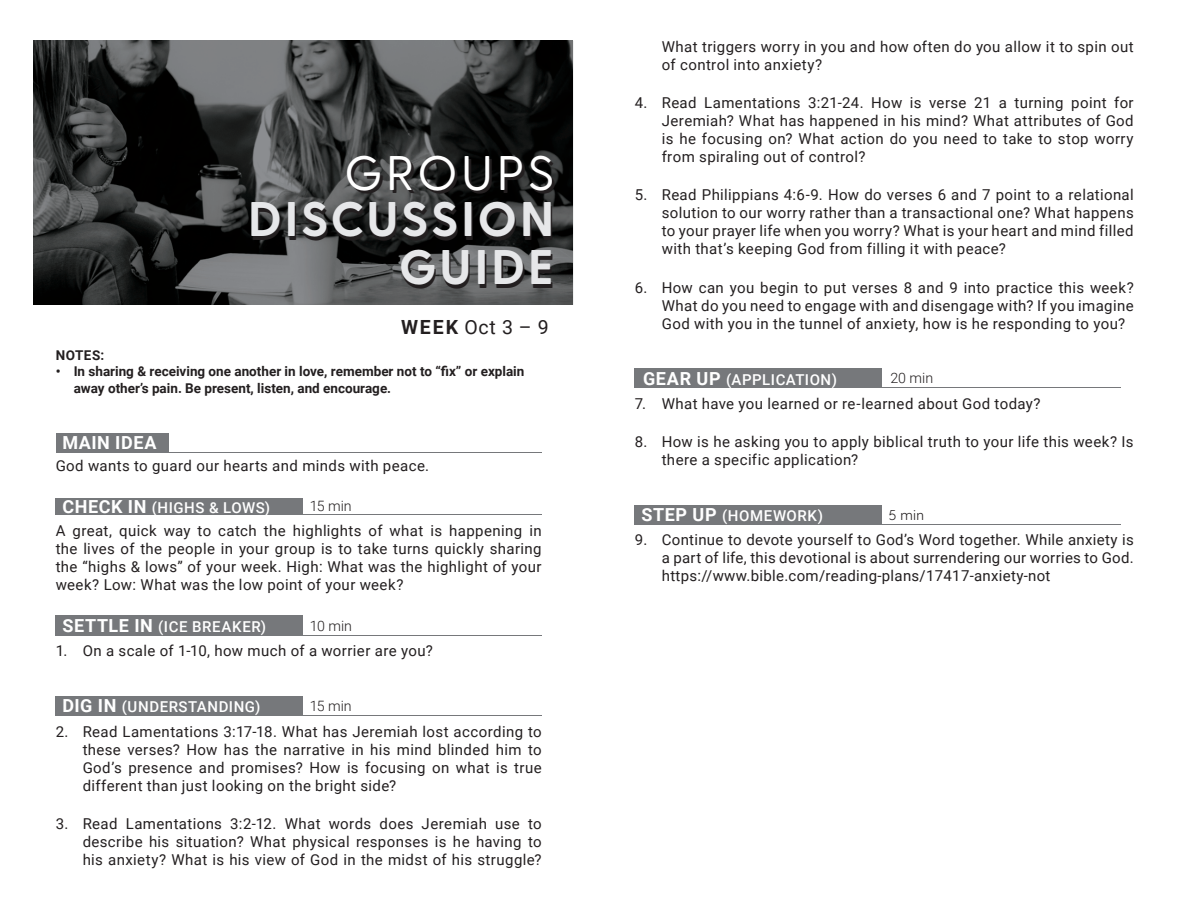
<style>
.page{position:relative;width:1188px;height:918px;background:#fff}
.page>*{position:absolute;margin:0;border:0;box-sizing:border-box;transform-origin:0 0}
.t1{font:700 48.6px/47.4px "Greycliff CF";letter-spacing:.055em;color:#e6e7e9;text-align:right}
.t2{font:48.6px "Greycliff CF";letter-spacing:.08em;color:#fff}
.t3{font:19.5px "Roboto";color:#231f20}
.t4{font:700 18px "Roboto";letter-spacing:.03em;color:#fff}
.t5{font:15px/18px "Roboto";letter-spacing:.025em;color:#231f20;text-align:justify}
.t6{font:500 15px "Roboto";letter-spacing:.035em;color:#fff}
.t7{font:300 14.25px "Roboto";color:#231f20}
.t8{font:300 14.25px "Greycliff CF";color:#231f20}
.t9{font:700 13.5px/16.2px "Roboto";color:#231f20}
.s1{font-weight:700}
.s2{font-weight:700;font-size:18px}
</style>
<div class="page">
<img style="left:33px;top:41px;width:540px;height:264px">
<div style="left:56px;top:433px;width:112px;height:19px;background:#76787b"></div>
<hr style="left:56px;top:452px;width:112px;height:1px;background:#76787b">
<hr style="left:168px;top:452px;width:374px;height:1px;background:#76787b">
<div style="left:56px;top:498px;width:247px;height:16px;background:#76787b"></div>
<hr style="left:56px;top:514px;width:247px;height:1px;background:#76787b">
<hr style="left:303px;top:514px;width:239px;height:1px;background:#76787b">
<div style="left:56px;top:616px;width:247px;height:19px;background:#76787b"></div>
<hr style="left:56px;top:635px;width:247px;height:1px;background:#76787b">
<hr style="left:303px;top:635px;width:239px;height:1px;background:#76787b">
<div style="left:56px;top:696px;width:247px;height:19px;background:#76787b"></div>
<hr style="left:56px;top:715px;width:247px;height:1px;background:#76787b">
<hr style="left:303px;top:715px;width:239px;height:1px;background:#76787b">
<div style="left:635px;top:368px;width:247px;height:20px;background:#76787b"></div>
<hr style="left:882px;top:387px;width:239px;height:1px;background:#76787b">
<div style="left:635px;top:505px;width:247px;height:19px;background:#76787b"></div>
<hr style="left:635px;top:524px;width:247px;height:1px;background:#76787b">
<hr style="left:882px;top:524px;width:239px;height:1px;background:#76787b">
<h1 class="t2" style="left:345px;top:145px;width:211px">GROUPS</h1>
<h1 class="t1" style="left:248px;top:198px;width:308px">DISCUSSION<br>GUIDE</h1>
<h2 class="t3" style="left:401px;top:313px;width:149px"><span class="s1">WEEK</span> Oct 3 – 9</h2>
<p class="t9" style="left:56px;top:347px;width:50px">NOTES:</p>
<p class="t9" style="left:74px;top:363px;width:452px;text-indent:-18px">• In sharing &amp; receiving one another in love, remember not to “fix” or explain away other’s pain. Be present, listen, and encourage.</p>
<p class="t4" style="left:62px;top:430px;width:96px">MAIN IDEA</p>
<p class="t5" style="left:56px;top:457px;width:375px">God wants to guard our hearts and minds with peace.</p>
<p class="t6" style="left:62px;top:497px;width:209px"><span class="s2">CHECK IN</span> (HIGHS &amp; LOWS)</p>
<p class="t7" style="left:310px;top:496px;width:43px">15 min</p>
<p class="t5" style="left:56px;top:521px;width:488px">A great, quick way to catch the highlights of what is happening in the lives of the people in your group is to take turns quickly sharing the “highs &amp; lows” of your week. High: What was the highlight of your week? Low: What was the low point of your week?</p>
<p class="t6" style="left:62px;top:616px;width:205px"><span class="s2">SETTLE IN</span> (ICE BREAKER)</p>
<p class="t7" style="left:310px;top:616px;width:44px">10 min</p>
<p class="t5" style="left:56px;top:641px;width:379px">1. On a scale of 1-10, how much of a worrier are you?</p>
<p class="t6" style="left:62px;top:697px;width:200px"><span class="s2">DIG IN</span> (UNDERSTANDING)</p>
<p class="t7" style="left:310px;top:696px;width:43px">15 min</p>
<p class="t5" style="left:83px;top:722px;width:461px;text-indent:-27px">2. Read Lamentations 3:17-18. What has Jeremiah lost according to these verses? How has the narrative in his mind blinded him to God’s presence and promises? How is focusing on what is true different than just looking on the bright side?</p>
<p class="t5" style="left:83px;top:814px;width:461px;text-indent:-27px">3. Read Lamentations 3:2-12. What words does Jeremiah use to describe his situation? What physical responses is he having to his anxiety? What is his view of God in the midst of his struggle?</p>
<p class="t5" style="left:662px;top:37px;width:473px">What triggers worry in you and how often do you allow it to spin out of control into anxiety?</p>
<p class="t5" style="left:662px;top:93px;width:473px;text-indent:-27px">4. Read Lamentations 3:21-24. How is verse 21 a turning point for Jeremiah? What has happened in his mind? What attributes of God is he focusing on? What action do you need to take to stop worry from spiraling out of control?</p>
<p class="t5" style="left:662px;top:185px;width:474px;text-indent:-27px">5. Read Philippians 4:6-9. How do verses 6 and 7 point to a relational solution to our worry rather than a transactional one? What happens to your prayer life when you worry? What is your heart and mind filled with that’s keeping God from filling it with peace?</p>
<p class="t5" style="left:662px;top:278px;width:474px;text-indent:-27px">6. How can you begin to put verses 8 and 9 into practice this week?<br>What do you need to engage with and disengage with? If you imagine God with you in the tunnel of anxiety, how is he responding to you?</p>
<p class="t6" style="left:643px;top:369px;width:196px"><span class="s2">GEAR UP</span> (APPLICATION)</p>
<p class="t7" style="left:890px;top:368px;width:44px">20 min</p>
<p class="t5" style="left:635px;top:394px;width:407px">7. What have you learned or re-learned about God today?</p>
<p class="t5" style="left:662px;top:432px;width:473px;text-indent:-27px">8. How is he asking you to apply biblical truth to your life this week? Is there a specific application?</p>
<p class="t6" style="left:642px;top:505px;width:183px"><span class="s2">STEP UP</span> (HOMEWORK)</p>
<p class="t8" style="left:889px;top:507px;width:37px">5 min</p>
<p class="t5" style="left:662px;top:530px;width:474px;text-indent:-27px">9. Continue to devote yourself to God’s Word together. While anxiety is a part of life, this devotional is about surrendering our worries to God. https://www.bible.com/reading-plans/17417-anxiety-not</p>
</div>
